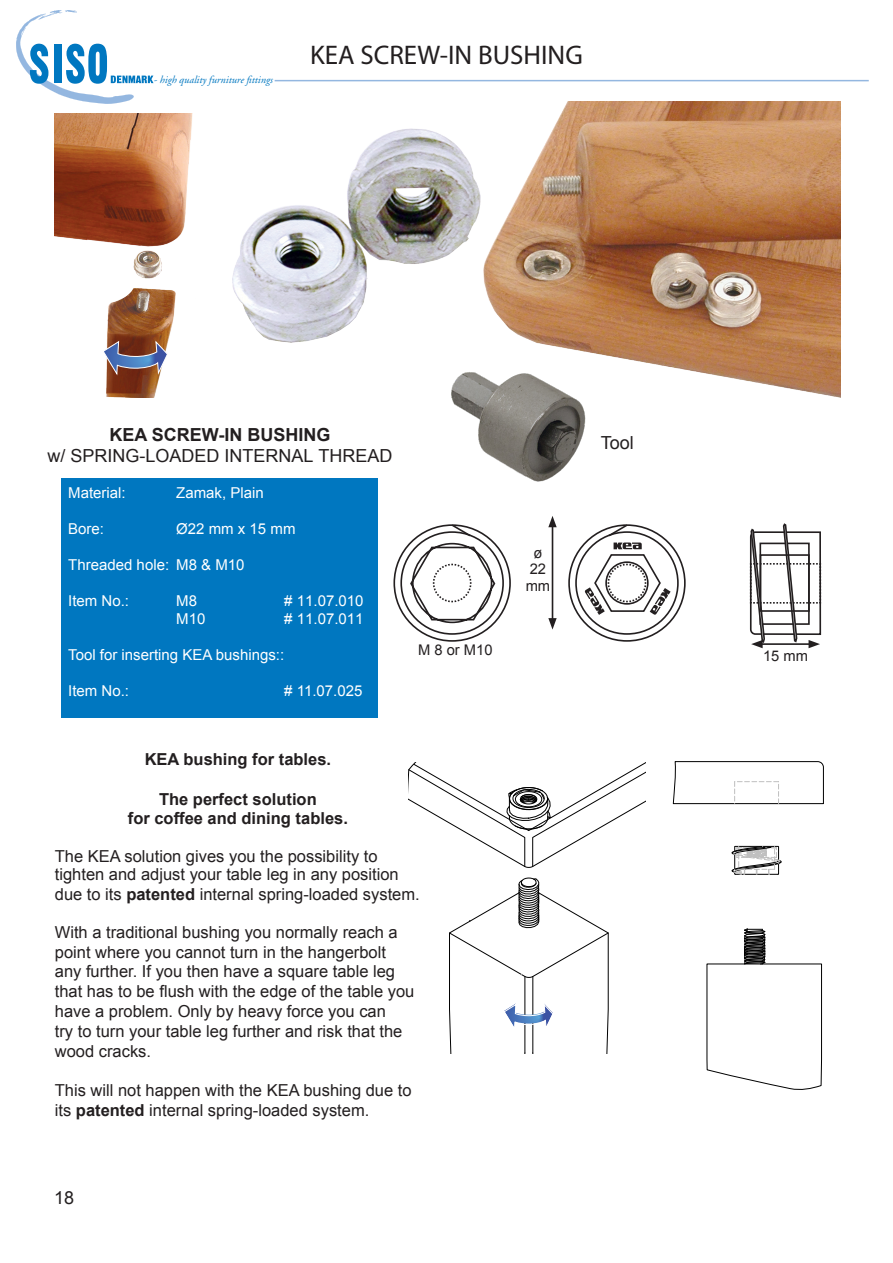
<style>
.page{position:relative;width:893px;height:1263px;background:#fff}
.page>*{position:absolute;margin:0;border:0;box-sizing:border-box;transform-origin:0 0}
.Overskrift_1{font:27px "Myriad Pro";color:#231f20}
.Overskrift_2{font:18px "Arial";color:#231f20}
.Overskrift_2-2{font:700 18px "Arial";color:#231f20}
.Brødtekst{font:16.5px/19.8px "Arial";color:#231f20}
.Overskrift_1-2{font:16.5px/18px "Arial";color:#231f20}
.t1{font:700 16.5px "Arial";color:#231f20}
.t2{font:15px "Arial";color:#fff}
.t3{font:14.7px/16.4px "Arial";color:#231f20;text-align:center}
.t4{font:italic 10.5px "Adobe Garamond";color:#0077c0}
.s1{font-weight:700}
</style>
<div class="page">
<hr style="left:275px;top:80px;width:594px;height:1px;background:#94b7e0">
<svg style="left:16px;top:10px;width:137px;height:94px"></svg>
<img style="left:232px;top:128px;width:234px;height:215px">
<div style="left:62px;top:478px;width:316px;height:240px;background:#0077c0"></div>
<img style="left:54px;top:113px;width:139px;height:285px">
<svg style="left:102px;top:339px;width:67px;height:38px;background:#877278"></svg>
<img style="left:466px;top:101px;width:374px;height:297px">
<svg style="left:673px;top:761px;width:151px;height:43px"></svg>
<svg style="left:706px;top:928px;width:116px;height:162px"></svg>
<svg style="left:731px;top:846px;width:51px;height:29px"></svg>
<svg style="left:408px;top:763px;width:238px;height:105px"></svg>
<svg style="left:449px;top:877px;width:160px;height:176px"></svg>
<svg style="left:393px;top:543px;width:85px;height:99px"></svg>
<svg style="left:409px;top:524px;width:148px;height:112px"></svg>
<hr style="left:552px;top:525px;width:1px;height:96px;background:#231f20">
<svg style="left:548px;top:516px;width:9px;height:11px"></svg>
<svg style="left:548px;top:618px;width:9px;height:11px"></svg>
<svg style="left:568px;top:523px;width:254px;height:125px"></svg>
<img style="left:451px;top:353px;width:150px;height:129px">
<p class="t4" style="left:154px;top:74px;width:121px">- high quality furniture fittings</p>
<p class="Overskrift_1" style="left:310px;top:38px;width:274px">KEA SCREW-IN BUSHING</p>
<p class="Overskrift_2-2" style="left:109px;top:422px;width:222px">KEA SCREW-IN BUSHING</p>
<p class="Overskrift_2" style="left:47px;top:444px;width:347px">w/ SPRING-LOADED INTERNAL THREAD</p>
<p class="t2" style="left:68px;top:483px;width:59px">Material:</p>
<p class="t2" style="left:176px;top:483px;width:89px">Zamak, Plain</p>
<p class="t2" style="left:68px;top:519px;width:37px">Bore:</p>
<p class="t2" style="left:176px;top:519px;width:121px">Ø22 mm x 15 mm</p>
<p class="t2" style="left:68px;top:555px;width:178px">Threaded hole: M8 &amp; M10</p>
<p class="t2" style="left:68px;top:591px;width:62px">Item No.:</p>
<p class="t2" style="left:176px;top:591px;width:22px">M8</p>
<p class="t2" style="left:284px;top:591px;width:81px"># 11.07.010</p>
<p class="t2" style="left:176px;top:609px;width:31px">M10</p>
<p class="t2" style="left:284px;top:609px;width:81px"># 11.07.011</p>
<p class="t2" style="left:68px;top:645px;width:217px">Tool for inserting KEA bushings::</p>
<p class="t2" style="left:68px;top:681px;width:62px">Item No.:</p>
<p class="t2" style="left:284px;top:681px;width:80px"># 11.07.025</p>
<p class="t3" style="left:418px;top:642px;width:76px">M 8 or M10</p>
<p class="t1" style="left:145px;top:748px;width:188px">KEA bushing for tables.</p>
<p class="t1" style="left:159px;top:788px;width:159px">The perfect solution</p>
<p class="t1" style="left:128px;top:808px;width:222px">for coffee and dining tables.</p>
<p class="Overskrift_1-2" style="left:55px;top:848px;width:345px">The KEA solution gives you the possibility to tighten and adjust your table leg in any position</p>
<p class="Overskrift_1-2" style="left:55px;top:885px;width:366px">due to its <span class="s1">patented</span> internal spring-loaded system.</p>
<p class="Brødtekst" style="left:55px;top:922px;width:361px">With a traditional bushing you normally reach a point where you cannot turn in the hangerbolt any further. If you then have a square table leg that has to be flush with the edge of the table you have a problem. Only by heavy force you can<br>try to turn your table leg further and risk that the wood cracks.</p>
<p class="Brødtekst" style="left:55px;top:1081px;width:358px">This will not happen with the KEA bushing due to its <span class="s1">patented</span> internal spring-loaded system.</p>
<p class="Overskrift_2" style="left:54px;top:1186px;width:22px">18</p>
<p class="t3" style="left:526px;top:545px;width:26px">ø<br>22 mm</p>
<p class="Overskrift_2" style="left:601px;top:431px;width:35px">Tool</p>
<p class="t3" style="left:763px;top:647px;width:46px">15 mm</p>
</div>
